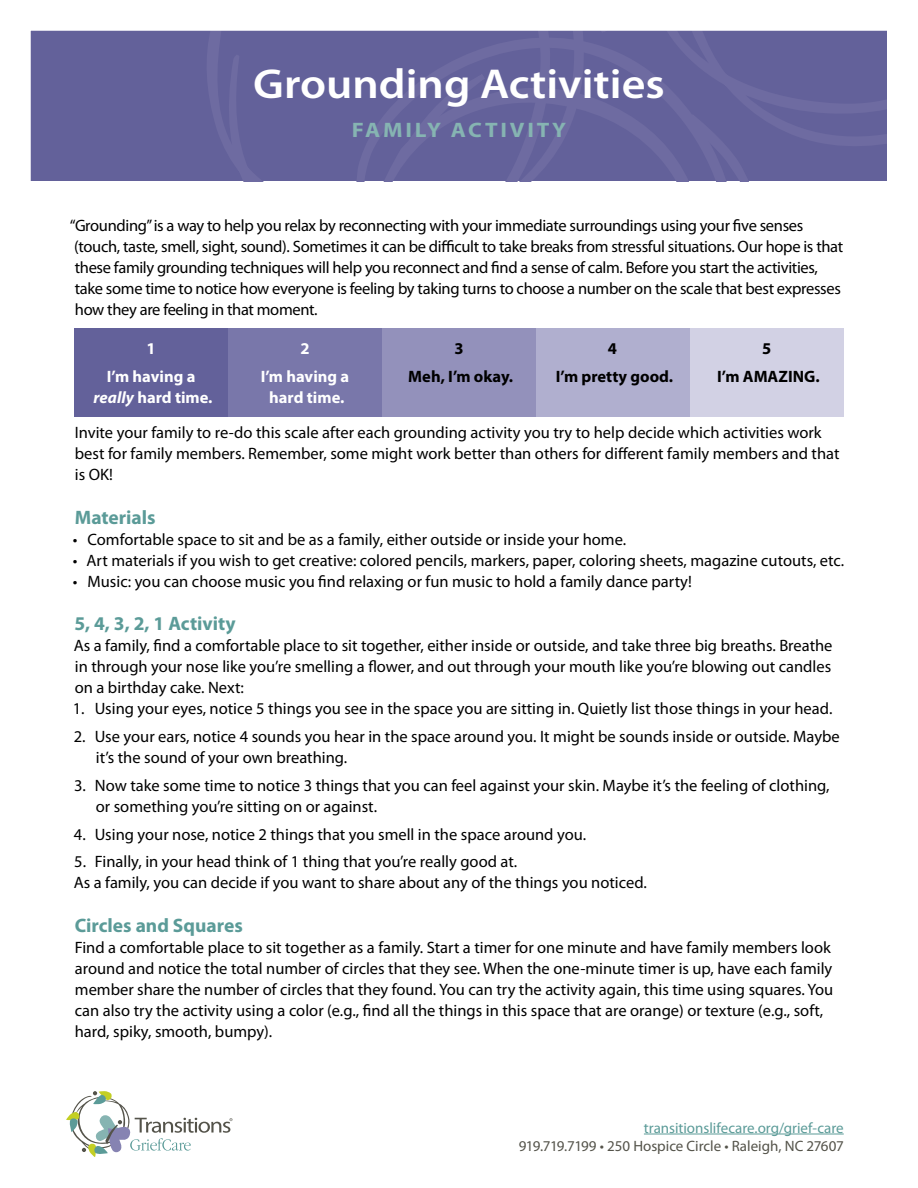
<style>
.page{position:relative;width:918px;height:1188px;background:#fff}
.page>*{position:absolute;margin:0;border:0;box-sizing:border-box;transform-origin:0 0}
.t1{font:600 42px "Myriad Pro";color:#fff;scale:1.1 1}
.t2{font:700 21px "Myriad Pro";letter-spacing:.12em;color:#86b4b2;scale:1.1 1}
.t3{font:700 19.5px "Myriad Pro";color:#5b9b98}
.t4{font:16.5px/21px "Myriad Pro";color:#000}
.t5{font:16.5px/21px "Myriad Pro";letter-spacing:-.02em;color:#000}
.t6{font:700 16.5px/27.8px "Myriad Pro";color:#fff;text-align:center}
.t7{font:700 16.5px/27.8px "Myriad Pro";color:#000;text-align:center}
.t8{font:15px "Myriad Pro";letter-spacing:-.005em;color:#54534a}
.t9{font:15px "Myriad Pro";color:#5b9b98}
.s1{font-style:italic}
</style>
<div class="page">
<div style="left:25px;top:25px;width:862px;height:156px;background:#63619a"></div>
<svg style="left:613px;top:51px;width:27px;height:87px"></svg>
<svg style="left:207px;top:32px;width:406px;height:149px"></svg>
<svg style="left:549px;top:32px;width:60px;height:5px"></svg>
<svg style="left:640px;top:32px;width:246px;height:149px"></svg>
<hr style="left:644px;top:1134px;width:200px;height:1px;background:#5b9b98">
<svg style="left:66px;top:1091px;width:166px;height:65px"></svg>
<div style="left:74px;top:328px;width:154px;height:88px;background:#63619a"></div>
<div style="left:228px;top:328px;width:154px;height:88px;background:#7977aa"></div>
<div style="left:382px;top:328px;width:154px;height:88px;background:#9391bb"></div>
<div style="left:536px;top:328px;width:154px;height:88px;background:#b0afcf"></div>
<div style="left:690px;top:328px;width:154px;height:88px;background:#d2d1e4"></div>
<h1 class="t1" style="left:253px;top:58px;width:376px">Grounding Activities</h1>
<p class="t2" style="left:352px;top:116px;width:196px">FAMILY ACTIVITY</p>
<p class="t5" style="left:70px;top:215px;width:775px">“Grounding” is a way to help you relax by reconnecting with your immediate surroundings using your five senses (touch, taste, smell, sight, sound). Sometimes it can be difficult to take breaks from stressful situations. Our hope is that these family grounding techniques will help you reconnect and find a sense of calm. Before you start the activities, take some time to notice how everyone is feeling by taking turns to choose a number on the scale that best expresses how they are feeling in that moment.</p>
<p class="t6" style="left:107px;top:334px;width:90px">1<br>I’m having a</p>
<p class="t6" style="left:94px;top:383px;width:121px"><span class="s1">really</span> hard time.</p>
<p class="t6" style="left:261px;top:334px;width:90px">2<br>I’m having a</p>
<p class="t6" style="left:269px;top:383px;width:77px">hard time.</p>
<p class="t7" style="left:408px;top:334px;width:106px">3<br>Meh, I’m okay.</p>
<p class="t7" style="left:556px;top:334px;width:119px">4<br>I’m pretty good.</p>
<p class="t7" style="left:717px;top:334px;width:104px">5<br>I’m AMAZING.</p>
<p class="t4" style="left:75px;top:422px;width:766px">Invite your family to re-do this scale after each grounding activity you try to help decide which activities work best for family members. Remember, some might work better than others for different family members and that is OK!</p>
<p class="t3" style="left:75px;top:504px;width:82px">Materials</p>
<p class="t4" style="left:73px;top:528px;width:555px">• Comfortable space to sit and be as a family, either outside or inside your home.</p>
<p class="t4" style="left:73px;top:549px;width:773px">• Art materials if you wish to get creative: colored pencils, markers, paper, coloring sheets, magazine cutouts, etc.</p>
<p class="t4" style="left:73px;top:570px;width:621px">• Music: you can choose music you find relaxing or fun music to hold a family dance party!</p>
<p class="t3" style="left:74px;top:611px;width:163px">5, 4, 3, 2, 1 Activity</p>
<p class="t4" style="left:74px;top:635px;width:760px;text-align:justify">As a family, find a comfortable place to sit together, either inside or outside, and take three big breaths. Breathe in through your nose like you’re smelling a flower, and out through your mouth like you’re blowing out candles on a birthday cake. Next:</p>
<p class="t4" style="left:73px;top:698px;width:761px">1. Using your eyes, notice 5 things you see in the space you are sitting in. Quietly list those things in your head.</p>
<p class="t4" style="left:96px;top:726px;width:745px;text-indent:-22px">2. Use your ears, notice 4 sounds you hear in the space around you. It might be sounds inside or outside. Maybe it’s the sound of your own breathing.</p>
<p class="t4" style="left:96px;top:775px;width:735px;text-indent:-22px">3. Now take some time to notice 3 things that you can feel against your skin. Maybe it’s the feeling of clothing, or something you’re sitting on or against.</p>
<p class="t4" style="left:74px;top:823px;width:514px">4. Using your nose, notice 2 things that you smell in the space around you.</p>
<p class="t4" style="left:74px;top:851px;width:575px">5. Finally, in your head think of 1 thing that you’re really good at.<br>As a family, you can decide if you want to share about any of the things you noticed.</p>
<p class="t3" style="left:75px;top:913px;width:170px">Circles and Squares</p>
<p class="t4" style="left:75px;top:937px;width:760px">Find a comfortable place to sit together as a family. Start a timer for one minute and have family members look around and notice the total number of circles that they see. When the one-minute timer is up, have each family member share the number of circles that they found. You can try the activity again, this time using squares. You can also try the activity using a color (e.g., find all the things in this space that are orange) or texture (e.g., soft, hard, spiky, smooth, bumpy).</p>
<p class="t9" style="left:644px;top:1118px;width:201px">transitionslifecare.org/grief-care</p>
<p class="t8" style="left:519px;top:1136px;width:326px">919.719.7199 • 250 Hospice Circle • Raleigh, NC 27607</p>
</div>
